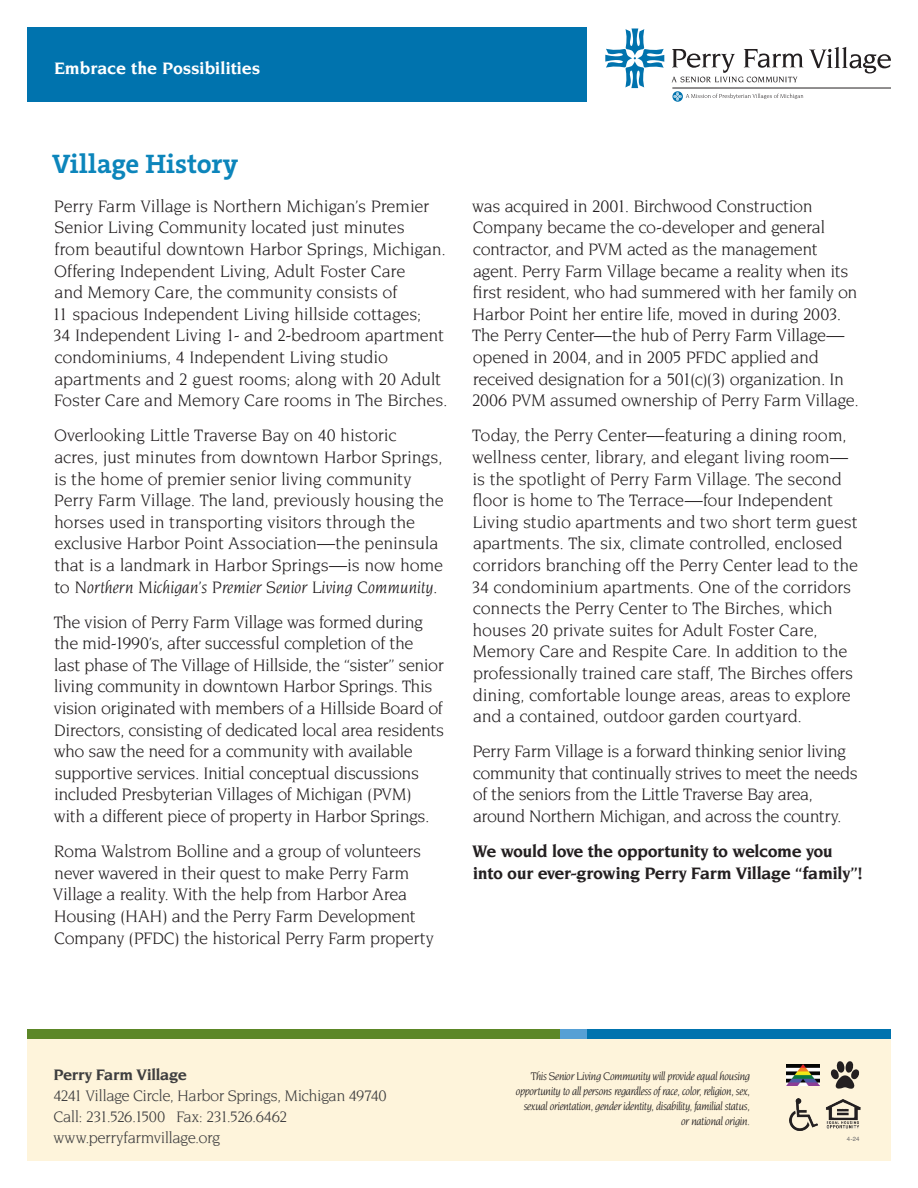
<style>
.page{position:relative;width:918px;height:1188px;background:#fff}
.page>*{position:absolute;margin:0;border:0;box-sizing:border-box;transform-origin:0 0}
.Main_Headline{font:700 27px "The Serif";letter-spacing:-.005em;color:#0c85bb}
.body{font:18px/21.6px "Novarese Std";letter-spacing:-.02em;color:#231f20}
.body-2{font:700 18px/21.6px "Novarese Std";letter-spacing:-.02em;color:#231f20}
.t1{font:700 18px "Novarese Std";letter-spacing:-.005em;color:#fff}
.t2{font:16.5px/20.9px "Novarese Std";letter-spacing:-.04em;color:#3e3e3f}
.t3{font:700 16.5px "Novarese Std";letter-spacing:-.015em;color:#3e3e3f}
.t4{font:italic 12px/15px "Novarese Std";letter-spacing:-.045em;color:#231f20;text-align:right}
.Small_subhead-no_space_after{font:6px "Helvetica Neue";color:#636366}
.s1{font-style:italic}
</style>
<div class="page">
<div style="left:27px;top:27px;width:559px;height:74px;background:#0073ae"></div>
<div style="left:27px;top:1029px;width:533px;height:11px;background:#5c8727"></div>
<div style="left:587px;top:1029px;width:304px;height:11px;background:#0073ae"></div>
<div style="left:560px;top:1029px;width:27px;height:11px;background:#56a0d5"></div>
<div style="left:27px;top:1040px;width:864px;height:121px;background:#fef4db"></div>
<img style="left:789px;top:1098px;width:28px;height:33px">
<img style="left:826px;top:1099px;width:35px;height:30px">
<svg style="left:831px;top:1061px;width:28px;height:28px"></svg>
<img style="left:786px;top:1064px;width:33px;height:22px">
<hr style="left:672px;top:88px;width:219px;height:1px;background:#231f20">
<svg style="left:605px;top:29px;width:59px;height:59px"></svg>
<svg style="left:672px;top:91px;width:11px;height:11px"></svg>
<svg style="left:673px;top:92px;width:130px;height:9px"></svg>
<svg style="left:672px;top:49px;width:131px;height:33px"></svg>
<svg style="left:809px;top:47px;width:82px;height:26px"></svg>
<p class="t1" style="left:54px;top:58px;width:208px">Embrace the Possibilities</p>
<p class="Main_Headline" style="left:52px;top:147px;width:188px">Village History</p>
<p class="body" style="left:52px;top:195px;width:397px">Perry Farm Village is Northern Michigan’s Premier Senior Living Community located just minutes<br>from beautiful downtown Harbor Springs, Michigan.<br>Offering Independent Living, Adult Foster Care<br>and Memory Care, the community consists of<br>11 spacious Independent Living hillside cottages;<br>34 Independent Living 1- and 2-bedroom apartment condominiums, 4 Independent Living studio apartments and 2 guest rooms; along with 20 Adult Foster Care and Memory Care rooms in The Birches.</p>
<p class="body" style="left:54px;top:424px;width:391px">Overlooking Little Traverse Bay on 40 historic acres, just minutes from downtown Harbor Springs, is the home of premier senior living community Perry Farm Village. The land, previously housing the horses used in transporting visitors through the exclusive Harbor Point Association—the peninsula that is a landmark in Harbor Springs—is now home to <span class="s1">Northern Michigan’s Premier Senior Living Community.</span></p>
<p class="body" style="left:54px;top:611px;width:392px">The vision of Perry Farm Village was formed during the mid-1990’s, after successful completion of the<br>last phase of The Village of Hillside, the “sister” senior living community in downtown Harbor Springs. This vision originated with members of a Hillside Board of Directors, consisting of dedicated local area residents who saw the need for a community with available supportive services. Initial conceptual discussions included Presbyterian Villages of Michigan (PVM) with a different piece of property in Harbor Springs.</p>
<p class="body" style="left:53px;top:840px;width:382px">Roma Walstrom Bolline and a group of volunteers never wavered in their quest to make Perry Farm Village a reality. With the help from Harbor Area Housing (HAH) and the Perry Farm Development Company (PFDC) the historical Perry Farm property</p>
<p class="body" style="left:472px;top:195px;width:389px">was acquired in 2001. Birchwood Construction Company became the co-developer and general contractor, and PVM acted as the management agent. Perry Farm Village became a reality when its first resident, who had summered with her family on Harbor Point her entire life, moved in during 2003.<br>The Perry Center—the hub of Perry Farm Village— opened in 2004, and in 2005 PFDC applied and received designation for a 501(c)(3) organization. In 2006 PVM assumed ownership of Perry Farm Village.</p>
<p class="body" style="left:471px;top:424px;width:388px">Today, the Perry Center—featuring a dining room, wellness center, library, and elegant living room— is the spotlight of Perry Farm Village. The second floor is home to The Terrace—four Independent Living studio apartments and two short term guest apartments. The six, climate controlled, enclosed corridors branching off the Perry Center lead to the 34 condominium apartments. One of the corridors connects the Perry Center to The Birches, which houses 20 private suites for Adult Foster Care, Memory Care and Respite Care. In addition to the professionally trained care staff, The Birches offers dining, comfortable lounge areas, areas to explore and a contained, outdoor garden courtyard.</p>
<p class="body" style="left:472px;top:740px;width:387px">Perry Farm Village is a forward thinking senior living community that continually strives to meet the needs of the seniors from the Little Traverse Bay area, around Northern Michigan, and across the country.</p>
<p class="body-2" style="left:472px;top:840px;width:392px">We would love the opportunity to welcome you into our ever-growing Perry Farm Village “family”!</p>
<p class="t3" style="left:53px;top:1065px;width:135px">Perry Farm Village</p>
<p class="t2" style="left:53px;top:1085px;width:335px">4241 Village Circle, Harbor Springs, Michigan 49740<br>Call: 231.526.1500 Fax: 231.526.6462 www.perryfarmvillage.org</p>
<p class="t4" style="left:516px;top:1068px;width:236px">This Senior Living Community will provide equal housing opportunity to all persons regardless of race, color, religion, sex, sexual orientation, gender identity, disability, familial status, or national origin.</p>
<p class="Small_subhead-no_space_after" style="left:847px;top:1135px;width:14px">4-24</p>
</div>
